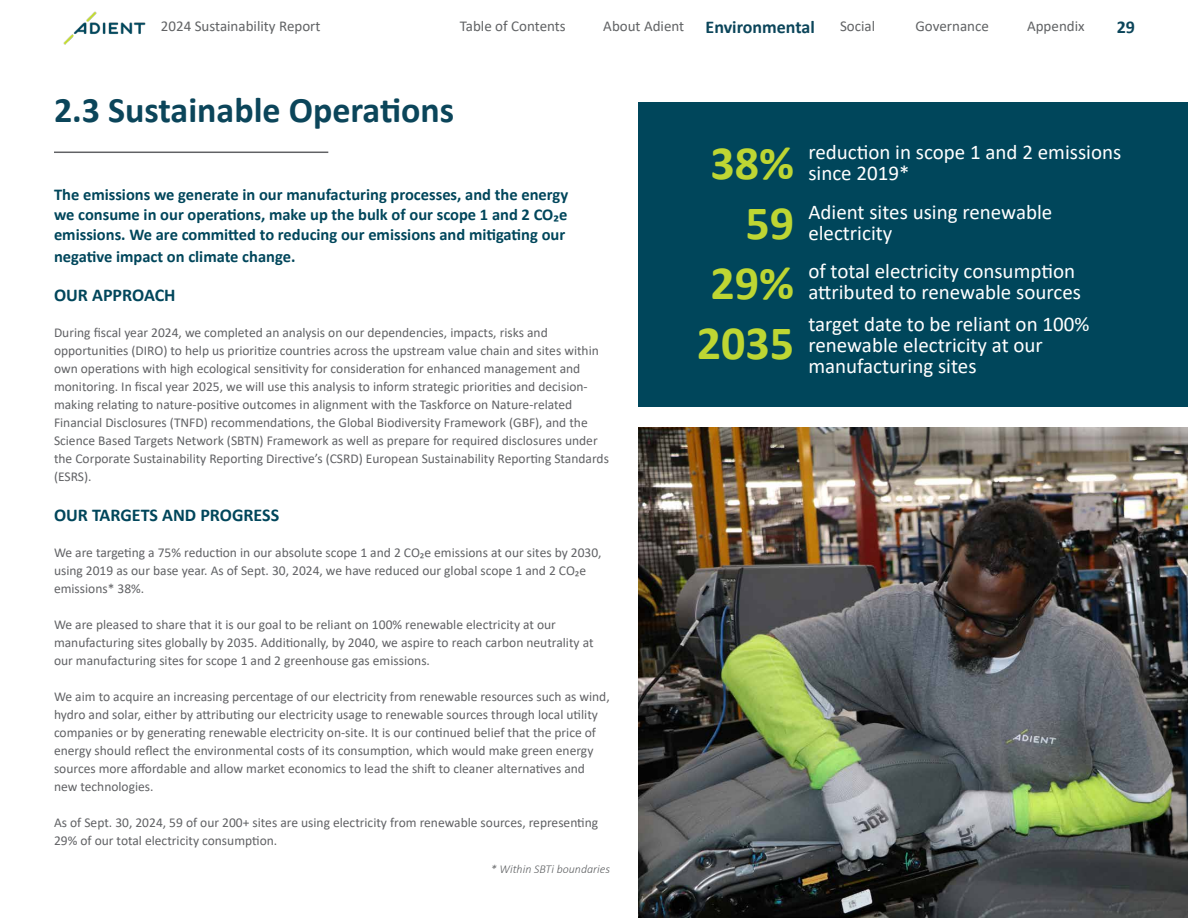
<style>
.page{position:relative;width:1188px;height:918px;background:#fff}
.page>*{position:absolute;margin:0;border:0;box-sizing:border-box;transform-origin:0 0}
.t1{font:700 48px "Calibri";color:#bed633}
.t2{font:700 36px "Calibri";color:#0b455a}
.t3{font:21px/21px "Calibri";color:#fff}
.t4{font:700 18px "Calibri";color:#00465b}
.t5{font:700 18px "Calibri";color:#0b455a}
.t6{font:700 16.5px/19.8px "Calibri";color:#00465b;text-align:justify}
.t7{font:15px "Calibri";color:#616365}
.t8{font:13.5px/18px "Calibri";color:#616265}
.t9{font:italic 300 12px "Calibri";color:#616365}
.s1{font-weight:400;font-size:15px;color:#616365}
</style>
<div class="page">
<img style="left:63px;top:11px;width:83px;height:34px">
<hr style="left:54px;top:152px;width:274px;height:1px;background:#616265">
<img style="left:638px;top:428px;width:550px;height:490px">
<div style="left:638px;top:103px;width:550px;height:304px;background:#00465b"></div>
<p class="t7" style="left:161px;top:15px;width:161px">2024 Sustainability Report</p>
<p class="t7" style="left:460px;top:15px;width:107px">Table of Contents</p>
<h3 class="t5" style="left:603px;top:14px;width:213px"><span class="s1">About Adient</span> Environmental</h3>
<p class="t7" style="left:840px;top:15px;width:37px">Social</p>
<p class="t7" style="left:916px;top:15px;width:75px">Governance</p>
<p class="t7" style="left:1027px;top:15px;width:59px">Appendix</p>
<h3 class="t5" style="left:1117px;top:14px;width:20px">29</h3>
<h2 class="t2" style="left:54px;top:85px;width:402px">2.3 Sustainable Operations</h2>
<p class="t6" style="left:54px;top:185px;width:516px">The emissions we generate in our manufacturing processes, and the energy we consume in our operations, make up the bulk of our scope 1 and 2 CO₂e emissions. We are committed to reducing our emissions and mitigating our</p>
<p class="t6" style="left:54px;top:246px;width:243px">negative impact on climate change.</p>
<h3 class="t4" style="left:54px;top:282px;width:123px">OUR APPROACH</h3>
<p class="t8" style="left:54px;top:323px;width:556px">During fiscal year 2024, we completed an analysis on our dependencies, impacts, risks and opportunities (DIRO) to help us prioritize countries across the upstream value chain and sites within own operations with high ecological sensitivity for consideration for enhanced management and monitoring. In fiscal year 2025, we will use this analysis to inform strategic priorities and decision&shy;making relating to nature-positive outcomes in alignment with the Taskforce on Nature-related Financial Disclosures (TNFD) recommendations, the Global Biodiversity Framework (GBF), and the Science Based Targets Network (SBTN) Framework as well as prepare for required disclosures under the Corporate Sustainability Reporting Directive’s (CSRD) European Sustainability Reporting Standards (ESRS).</p>
<h3 class="t4" style="left:54px;top:502px;width:227px">OUR TARGETS AND PROGRESS</h3>
<p class="t8" style="left:54px;top:543px;width:549px">We are targeting a 75% reduction in our absolute scope 1 and 2 CO₂e emissions at our sites by 2030, using 2019 as our base year. As of Sept. 30, 2024, we have reduced our global scope 1 and 2 CO₂e emissions* 38%.</p>
<p class="t8" style="left:54px;top:615px;width:541px">We are pleased to share that it is our goal to be reliant on 100% renewable electricity at our manufacturing sites globally by 2035. Additionally, by 2040, we aspire to reach carbon neutrality at our manufacturing sites for scope 1 and 2 greenhouse gas emissions.</p>
<p class="t8" style="left:54px;top:687px;width:557px">We aim to acquire an increasing percentage of our electricity from renewable resources such as wind, hydro and solar, either by attributing our electricity usage to renewable sources through local utility companies or by generating renewable electricity on-site. It is our continued belief that the price of energy should reflect the environmental costs of its consumption, which would make green energy sources more affordable and allow market economics to lead the shift to cleaner alternatives and new technologies.</p>
<p class="t8" style="left:54px;top:813px;width:546px">As of Sept. 30, 2024, 59 of our 200+ sites are using electricity from renewable sources, representing<br>29% of our total electricity consumption.</p>
<p class="t9" style="left:491px;top:862px;width:121px">* Within SBTi boundaries</p>
<h1 class="t1" style="left:711px;top:129px;width:85px">38%</h1>
<h3 class="t3" style="left:808px;top:141px;width:315px">reduction in scope 1 and 2 emissions since 2019*</h3>
<h1 class="t1" style="left:746px;top:189px;width:50px">59</h1>
<h3 class="t3" style="left:808px;top:201px;width:246px">Adient sites using renewable electricity</h3>
<h1 class="t1" style="left:711px;top:249px;width:85px">29%</h1>
<h3 class="t3" style="left:808px;top:260px;width:274px">of total electricity consumption attributed to renewable sources</h3>
<h1 class="t1" style="left:697px;top:309px;width:99px">2035</h1>
<h3 class="t3" style="left:808px;top:313px;width:283px">target date to be reliant on 100% renewable electricity at our manufacturing sites</h3>
</div>
